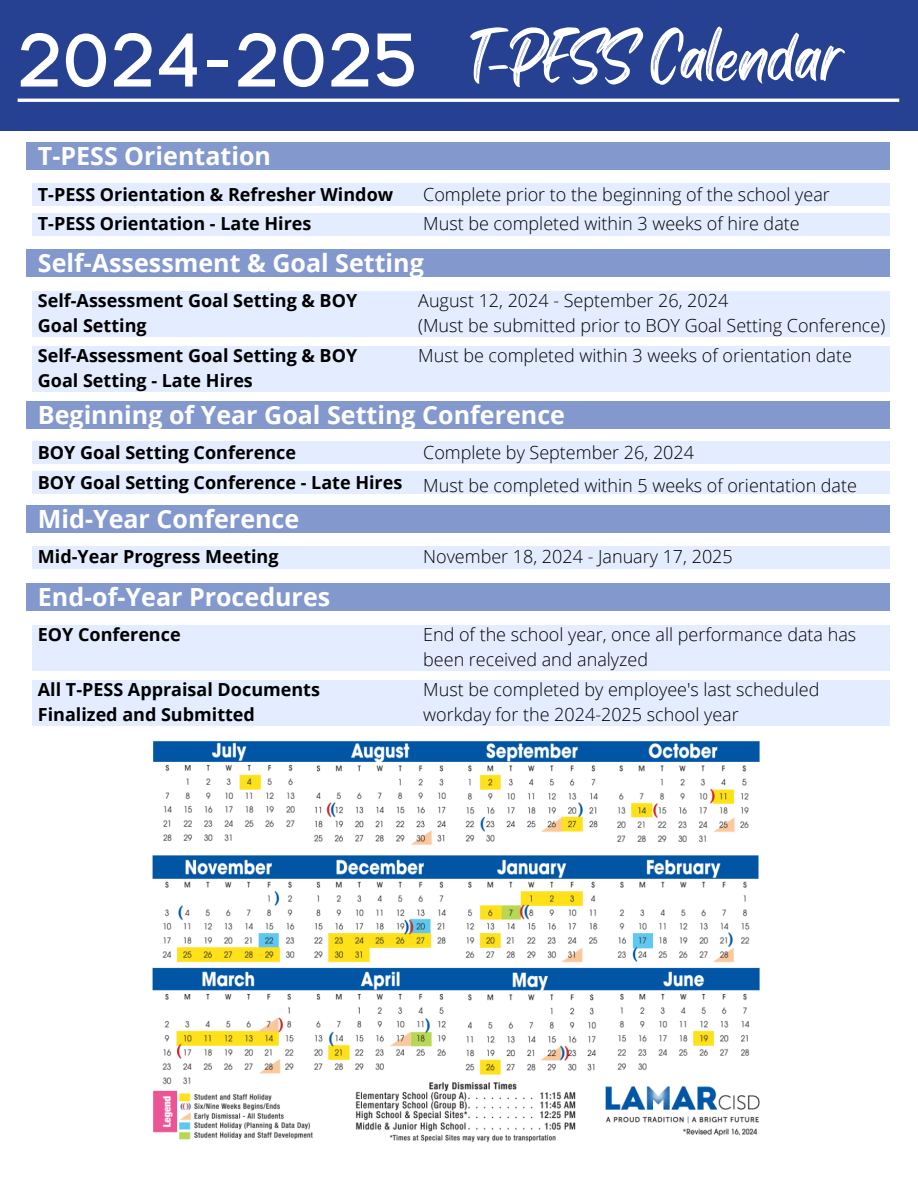
<style>
.page{position:relative;width:918px;height:1188px;background:#fff}
.page>*{position:absolute;margin:0;border:0;box-sizing:border-box;transform-origin:0 0}
.t1{font:75px "Code Pro Normal LC";color:#fff}
.t2{font:65.7px "Black Bones";color:#fff}
.t3{font:700 25.05px "Open Sans";color:#fff}
.t4{font:300 18px/24.8px "Open Sans";color:#000}
.t5{font:700 18px/24.8px "Open Sans";color:#000}
</style>
<div class="page">
<div style="left:0;top:0;width:918px;height:130px;background:#274192"></div>
<hr style="left:18px;top:99px;width:881px;height:3px;background:#fff">
<div style="left:26px;top:143px;width:864px;height:27px;background:#8398cd"></div>
<div style="left:26px;top:249px;width:864px;height:28px;background:#8398cd"></div>
<div style="left:26px;top:401px;width:864px;height:28px;background:#8398cd"></div>
<div style="left:26px;top:505px;width:864px;height:28px;background:#8398cd"></div>
<div style="left:26px;top:583px;width:864px;height:28px;background:#8398cd"></div>
<div style="left:32px;top:183px;width:858px;height:23px;background:#e4ecff"></div>
<div style="left:32px;top:213px;width:858px;height:23px;background:#e4ecff"></div>
<div style="left:32px;top:292px;width:858px;height:45px;background:#e4ecff"></div>
<div style="left:32px;top:346px;width:858px;height:45px;background:#e4ecff"></div>
<div style="left:32px;top:441px;width:858px;height:23px;background:#e4ecff"></div>
<div style="left:32px;top:471px;width:858px;height:23px;background:#e4ecff"></div>
<div style="left:32px;top:546px;width:858px;height:23px;background:#e4ecff"></div>
<div style="left:32px;top:626px;width:858px;height:45px;background:#e4ecff"></div>
<div style="left:32px;top:680px;width:858px;height:45px;background:#e4ecff"></div>
<img style="left:152px;top:741px;width:608px;height:401px">
<h1 class="t1" style="left:18px;top:15px;width:403px">2024-2025</h1>
<h3 class="t2" style="left:470px;top:11px;width:376px">T-PESS Calendar</h3>
<h4 class="t3" style="left:38px;top:138px;width:235px">T-PESS Orientation</h4>
<p class="t5" style="left:38px;top:181px;width:357px">T-PESS Orientation &amp; Refresher Window</p>
<h4 class="t4" style="left:423px;top:181px;width:408px">Complete prior to the beginning of the school year</h4>
<p class="t5" style="left:38px;top:211px;width:275px">T-PESS Orientation - Late Hires</p>
<h3 class="t4" style="left:423px;top:211px;width:378px">Must be completed within 3 weeks of hire date</h3>
<h4 class="t3" style="left:38px;top:245px;width:387px">Self-Assessment &amp; Goal Setting</h4>
<p class="t5" style="left:38px;top:288px;width:321px">Self-Assessment Goal Setting &amp; BOY<br>Goal Setting</p>
<p class="t4" style="left:418px;top:288px;width:312px">August 12, 2024 - September 26, 2024</p>
<h4 class="t4" style="left:418px;top:313px;width:469px">(Must be submitted prior to BOY Goal Setting Conference)</h4>
<p class="t5" style="left:38px;top:343px;width:321px">Self-Assessment Goal Setting &amp; BOY<br>Goal Setting - Late Hires</p>
<h3 class="t4" style="left:418px;top:343px;width:435px">Must be completed within 3 weeks of orientation date</h3>
<h4 class="t3" style="left:38px;top:397px;width:529px">Beginning of Year Goal Setting Conference</h4>
<p class="t5" style="left:38px;top:440px;width:260px">BOY Goal Setting Conference</p>
<h4 class="t4" style="left:423px;top:440px;width:272px">Complete by September 26, 2024</h4>
<p class="t5" style="left:38px;top:470px;width:366px">BOY Goal Setting Conference - Late Hires</p>
<h3 class="t4" style="left:423px;top:473px;width:435px">Must be completed within 5 weeks of orientation date</h3>
<h4 class="t3" style="left:38px;top:501px;width:263px">Mid-Year Conference</h4>
<p class="t5" style="left:38px;top:544px;width:242px">Mid-Year Progress Meeting</p>
<h3 class="t4" style="left:423px;top:544px;width:311px">November 18, 2024 - January 17, 2025</h3>
<h4 class="t3" style="left:38px;top:579px;width:294px">End-of-Year Procedures</h4>
<p class="t5" style="left:38px;top:622px;width:144px">EOY Conference</p>
<h4 class="t4" style="left:423px;top:622px;width:435px">End of the school year, once all performance data has been received and analyzed</h4>
<p class="t5" style="left:38px;top:677px;width:284px">All T-PESS Appraisal Documents<br>Finalized and Submitted</p>
<p class="t4" style="left:423px;top:677px;width:398px">Must be completed by employee's last scheduled workday for the 2024-2025 school year</p>
</div>
